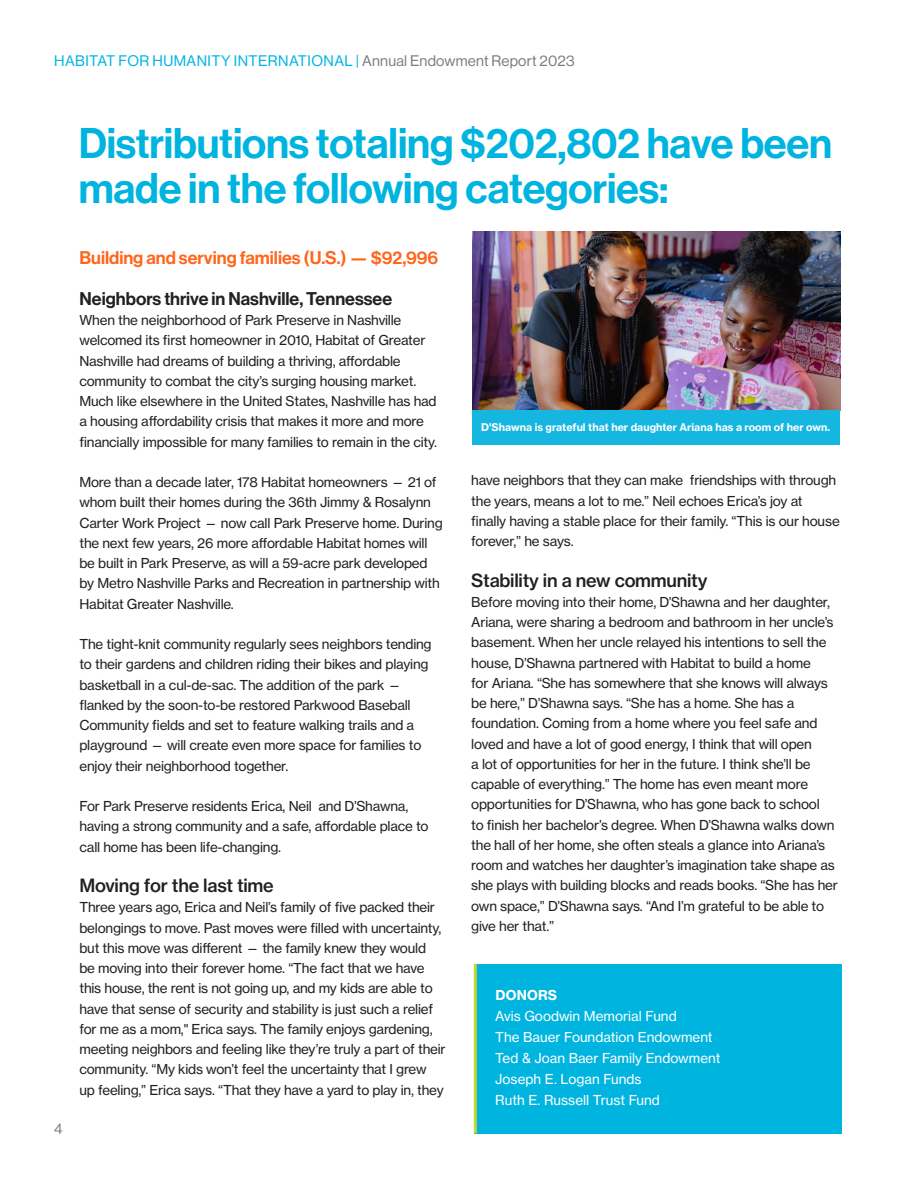
<style>
.page{position:relative;width:918px;height:1188px;background:#fff}
.page>*{position:absolute;margin:0;border:0;box-sizing:border-box;transform-origin:0 0}
.Callout_Heads{font:42px "N Haas Grotesk DS Pro 65 Md";letter-spacing:-.005em;color:#00b4e0}
.Body_Small{font:18px "N Haas Grotesk TX Pro 65 Md";letter-spacing:-.015em;color:#231f20}
.Heads_Orange{font:18px "N Haas Grotesk DS Pro 65 Md";color:#ff661c}
.Heads{font:18px "N Haas Grotesk DS Pro 65 Md";color:#231f20}
.t1{font:15px "N Haas Grotesk DS Pro 55 Rg";letter-spacing:.015em;color:#00b4e0}
.t2{font:15px "N Haas Grotesk DS Pro 55 Rg";color:#787d83}
.Body_Small-2{font:13.5px/20.2px "N Haas Grotesk TX Pro 55 Rg";letter-spacing:-.015em;color:#231f20}
.Body_Small_List_1{font:13.5px "N Haas Grotesk TX Pro 55 Rg";color:#fff}
.Subheads{font:13.5px "N Haas Grotesk TX Pro 75 Bd";letter-spacing:.015em;color:#fff}
.Photo_captions{font:10.5px "N Haas Grotesk TX Pro 75 Bd";color:#fff}
.s1{color:#787d83}
</style>
<div class="page">
<div style="left:474px;top:964px;width:368px;height:169px;background:#00b4e0"></div>
<hr style="left:474px;top:964px;width:3px;height:169px;background:#c4d82d">
<img style="left:473px;top:231px;width:367px;height:179px">
<div style="left:473px;top:410px;width:367px;height:35px;background:#15b6e0"></div>
<p class="t1" style="left:54px;top:52px;width:522px">HABITAT FOR HUMANITY INTERNATIONAL | <span class="s1">Annual Endowment Report 2023</span></p>
<p class="t2" style="left:54px;top:1120px;width:10px">4</p>
<p class="Callout_Heads" style="left:79px;top:119px;width:755px">Distributions totaling $202,802 have been</p>
<p class="Callout_Heads" style="left:79px;top:164px;width:591px">made in the following categories:</p>
<p class="Heads_Orange" style="left:79px;top:247px;width:360px">Building and serving families (U.S.) — $92,996</p>
<p class="Heads" style="left:79px;top:288px;width:314px">Neighbors thrive in Nashville, Tennessee</p>
<p class="Body_Small-2" style="left:79px;top:310px;width:359px">When the neighborhood of Park Preserve in Nashville welcomed its first homeowner in 2010, Habitat of Greater Nashville had dreams of building a thriving, affordable community to combat the city’s surging housing market.<br>Much like elsewhere in the United States, Nashville has had a housing affordability crisis that makes it more and more financially impossible for many families to remain in the city.</p>
<p class="Body_Small-2" style="left:79px;top:472px;width:365px">More than a decade later, 178 Habitat homeowners — 21 of whom built their homes during the 36th Jimmy &amp; Rosalynn Carter Work Project — now call Park Preserve home. During the next few years, 26 more affordable Habitat homes will be built in Park Preserve, as will a 59-acre park developed by Metro Nashville Parks and Recreation in partnership with Habitat Greater Nashville.</p>
<p class="Body_Small-2" style="left:79px;top:634px;width:354px">The tight-knit community regularly sees neighbors tending to their gardens and children riding their bikes and playing basketball in a cul-de-sac. The addition of the park — flanked by the soon-to-be restored Parkwood Baseball Community fields and set to feature walking trails and a playground — will create even more space for families to enjoy their neighborhood together.</p>
<p class="Body_Small-2" style="left:79px;top:796px;width:351px">For Park Preserve residents Erica, Neil and D’Shawna, having a strong community and a safe, affordable place to call home has been life-changing.</p>
<p class="Body_Small" style="left:79px;top:874px;width:196px">Moving for the last time</p>
<p class="Body_Small-2" style="left:79px;top:897px;width:368px">Three years ago, Erica and Neil’s family of five packed their belongings to move. Past moves were filled with uncertainty, but this move was different — the family knew they would<br>be moving into their forever home. “The fact that we have this house, the rent is not going up, and my kids are able to have that sense of security and stability is just such a relief for me as a mom," Erica says. The family enjoys gardening, meeting neighbors and feeling like they’re truly a part of their community. “My kids won’t feel the uncertainty that I grew<br>up feeling,” Erica says. “That they have a yard to play in, they</p>
<p class="Photo_captions" style="left:481px;top:421px;width:351px">D'Shawna is grateful that her daughter Ariana has a room of her own.</p>
<p class="Body_Small-2" style="left:471px;top:470px;width:370px">have neighbors that they can make friendships with through the years, means a lot to me.” Neil echoes Erica’s joy at finally having a stable place for their family. “This is our house forever,” he says.</p>
<p class="Body_Small" style="left:471px;top:569px;width:238px">Stability in a new community</p>
<p class="Body_Small-2" style="left:471px;top:592px;width:368px">Before moving into their home, D’Shawna and her daughter, Ariana, were sharing a bedroom and bathroom in her uncle’s basement. When her uncle relayed his intentions to sell the house, D’Shawna partnered with Habitat to build a home<br>for Ariana. “She has somewhere that she knows will always be here,” D’Shawna says. “She has a home. She has a foundation. Coming from a home where you feel safe and loved and have a lot of good energy, I think that will open<br>a lot of opportunities for her in the future. I think she’ll be capable of everything.” The home has even meant more opportunities for D’Shawna, who has gone back to school<br>to finish her bachelor’s degree. When D’Shawna walks down the hall of her home, she often steals a glance into Ariana’s room and watches her daughter’s imagination take shape as she plays with building blocks and reads books. “She has her own space,” D’Shawna says. “And I’m grateful to be able to give her that.”</p>
<p class="Subheads" style="left:495px;top:986px;width:63px">DONORS</p>
<p class="Body_Small_List_1" style="left:495px;top:1008px;width:183px">Avis Goodwin Memorial Fund</p>
<p class="Body_Small_List_1" style="left:495px;top:1029px;width:219px">The Bauer Foundation Endowment</p>
<p class="Body_Small_List_1" style="left:495px;top:1050px;width:227px">Ted &amp; Joan Baer Family Endowment</p>
<p class="Body_Small_List_1" style="left:495px;top:1071px;width:148px">Joseph E. Logan Funds</p>
<p class="Body_Small_List_1" style="left:495px;top:1092px;width:166px">Ruth E. Russell Trust Fund</p>
</div>
